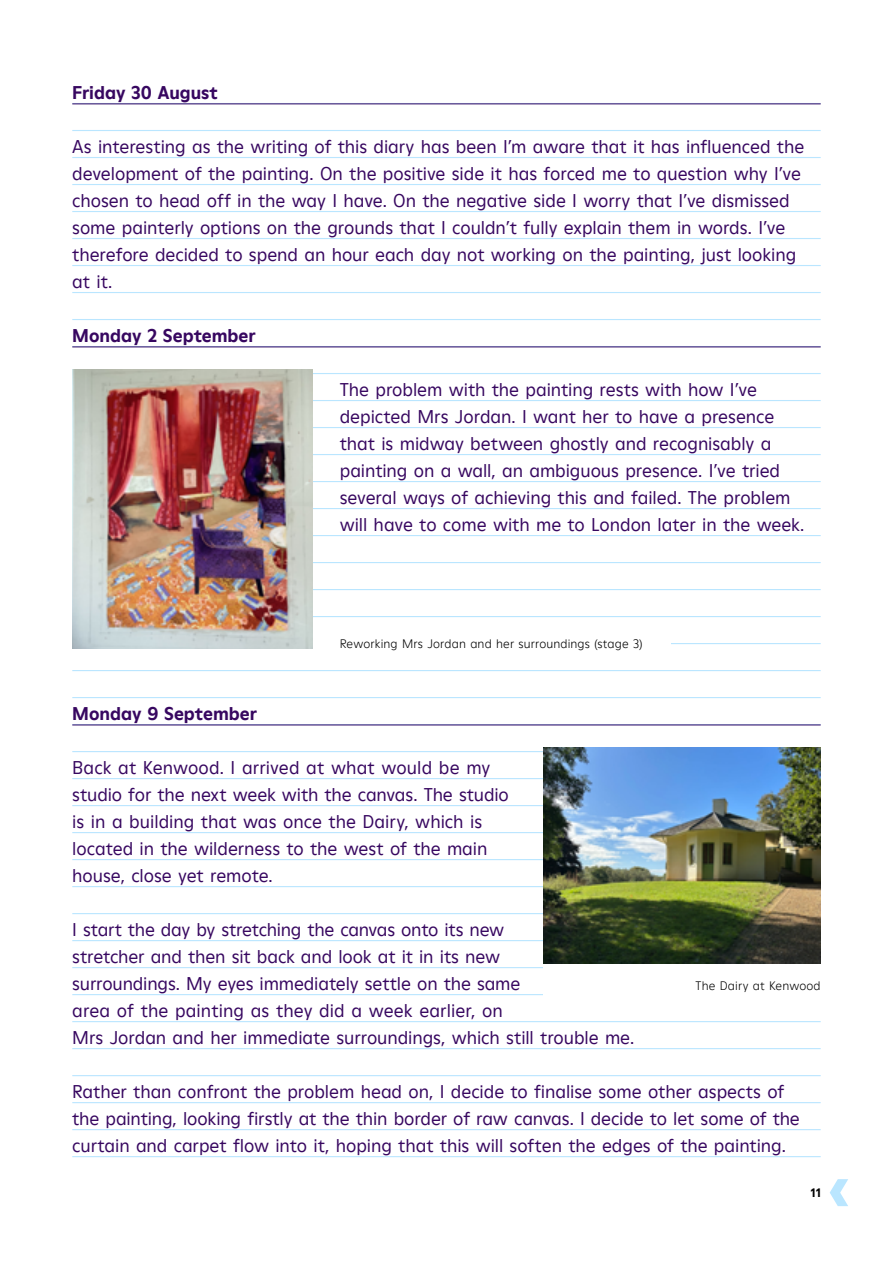
<style>
.page{position:relative;width:893px;height:1263px;background:#fff}
.page>*{position:absolute;margin:0;border:0;box-sizing:border-box;transform-origin:0 0}
.Body_Regular_Purple{font:18px/27px "Heritage Moderne TT";letter-spacing:-.005em;color:#370760}
.Heading_Bold_Purple{font:700 18px "Heritage Moderne TT";color:#370760}
.Image_Caption_8_12{font:300 12px "Heritage Moderne TT";letter-spacing:.015em;color:#000}
.t1{font:700 12px "Heritage Moderne TT";color:#000}
</style>
<div class="page">
<svg style="left:830px;top:1179px;width:18px;height:27px"></svg>
<hr style="left:72px;top:103px;width:749px;height:1px;background:#bae6ff">
<hr style="left:72px;top:130px;width:749px;height:1px;background:#bae6ff">
<hr style="left:72px;top:157px;width:749px;height:1px;background:#bae6ff">
<hr style="left:72px;top:184px;width:749px;height:1px;background:#bae6ff">
<hr style="left:72px;top:211px;width:749px;height:1px;background:#bae6ff">
<hr style="left:72px;top:238px;width:749px;height:1px;background:#bae6ff">
<hr style="left:72px;top:265px;width:749px;height:1px;background:#bae6ff">
<hr style="left:72px;top:292px;width:749px;height:1px;background:#bae6ff">
<hr style="left:72px;top:319px;width:749px;height:1px;background:#bae6ff">
<hr style="left:72px;top:346px;width:749px;height:1px;background:#bae6ff">
<hr style="left:72px;top:373px;width:749px;height:1px;background:#bae6ff">
<hr style="left:72px;top:400px;width:749px;height:1px;background:#bae6ff">
<hr style="left:72px;top:427px;width:749px;height:1px;background:#bae6ff">
<hr style="left:72px;top:454px;width:749px;height:1px;background:#bae6ff">
<hr style="left:72px;top:481px;width:749px;height:1px;background:#bae6ff">
<hr style="left:72px;top:508px;width:749px;height:1px;background:#bae6ff">
<hr style="left:72px;top:535px;width:749px;height:1px;background:#bae6ff">
<hr style="left:72px;top:562px;width:749px;height:1px;background:#bae6ff">
<hr style="left:72px;top:589px;width:749px;height:1px;background:#bae6ff">
<hr style="left:72px;top:616px;width:749px;height:1px;background:#bae6ff">
<hr style="left:72px;top:643px;width:749px;height:1px;background:#bae6ff">
<hr style="left:72px;top:670px;width:749px;height:1px;background:#bae6ff">
<hr style="left:72px;top:697px;width:749px;height:1px;background:#bae6ff">
<hr style="left:72px;top:724px;width:749px;height:1px;background:#bae6ff">
<hr style="left:72px;top:751px;width:749px;height:1px;background:#bae6ff">
<hr style="left:72px;top:778px;width:749px;height:1px;background:#bae6ff">
<hr style="left:72px;top:805px;width:749px;height:1px;background:#bae6ff">
<hr style="left:72px;top:832px;width:749px;height:1px;background:#bae6ff">
<hr style="left:72px;top:859px;width:749px;height:1px;background:#bae6ff">
<hr style="left:72px;top:886px;width:749px;height:1px;background:#bae6ff">
<hr style="left:72px;top:913px;width:749px;height:1px;background:#bae6ff">
<hr style="left:72px;top:940px;width:749px;height:1px;background:#bae6ff">
<hr style="left:72px;top:967px;width:749px;height:1px;background:#bae6ff">
<hr style="left:72px;top:994px;width:749px;height:1px;background:#bae6ff">
<hr style="left:72px;top:1021px;width:749px;height:1px;background:#bae6ff">
<hr style="left:72px;top:1048px;width:749px;height:1px;background:#bae6ff">
<hr style="left:72px;top:1075px;width:749px;height:1px;background:#bae6ff">
<hr style="left:72px;top:1102px;width:749px;height:1px;background:#bae6ff">
<hr style="left:72px;top:1129px;width:749px;height:1px;background:#bae6ff">
<hr style="left:72px;top:1156px;width:749px;height:1px;background:#bae6ff">
<hr style="left:72px;top:725px;width:749px;height:1px;background:#370760">
<div style="left:543px;top:963px;width:278px;height:36px;background:#fff"></div>
<hr style="left:72px;top:104px;width:749px;height:1px;background:#370760">
<hr style="left:72px;top:347px;width:749px;height:1px;background:#370760">
<div style="left:313px;top:626px;width:357px;height:22px;background:#fff"></div>
<img style="left:72px;top:369px;width:241px;height:279px">
<img style="left:543px;top:747px;width:278px;height:216px">
<p class="Heading_Bold_Purple" style="left:72px;top:80px;width:147px">Friday 30 August</p>
<p class="Body_Regular_Purple" style="left:72px;top:132px;width:733px">As interesting as the writing of this diary has been I’m aware that it has influenced the development of the painting. On the positive side it has forced me to question why I’ve chosen to head off in the way I have. On the negative side I worry that I’ve dismissed some painterly options on the grounds that I couldn’t fully explain them in words. I’ve therefore decided to spend an hour each day not working on the painting, just looking at it.</p>
<p class="Heading_Bold_Purple" style="left:72px;top:323px;width:185px">Monday 2 September</p>
<p class="Body_Regular_Purple" style="left:340px;top:375px;width:466px">The problem with the painting rests with how I’ve depicted Mrs Jordan. I want her to have a presence that is midway between ghostly and recognisably a painting on a wall, an ambiguous presence. I’ve tried several ways of achieving this and failed. The problem will have to come with me to London later in the week.</p>
<p class="Image_Caption_8_12" style="left:340px;top:635px;width:304px">Reworking Mrs Jordan and her surroundings (stage 3)</p>
<p class="Heading_Bold_Purple" style="left:72px;top:701px;width:186px">Monday 9 September</p>
<p class="Body_Regular_Purple" style="left:72px;top:753px;width:438px">Back at Kenwood. I arrived at what would be my studio for the next week with the canvas. The studio is in a building that was once the Dairy, which is located in the wilderness to the west of the main house, close yet remote.</p>
<p class="Body_Regular_Purple" style="left:72px;top:915px;width:564px">I start the day by stretching the canvas onto its new<br>stretcher and then sit back and look at it in its new<br>surroundings. My eyes immediately settle on the same<br>area of the painting as they did a week earlier, on<br>Mrs Jordan and her immediate surroundings, which still trouble me.</p>
<p class="Body_Regular_Purple" style="left:72px;top:1077px;width:729px">Rather than confront the problem head on, I decide to finalise some other aspects of the painting, looking firstly at the thin border of raw canvas. I decide to let some of the curtain and carpet flow into it, hoping that this will soften the edges of the painting.</p>
<p class="Image_Caption_8_12" style="left:695px;top:977px;width:127px">The Dairy at Kenwood</p>
<p class="t1" style="left:811px;top:1184px;width:11px">11</p>
</div>
